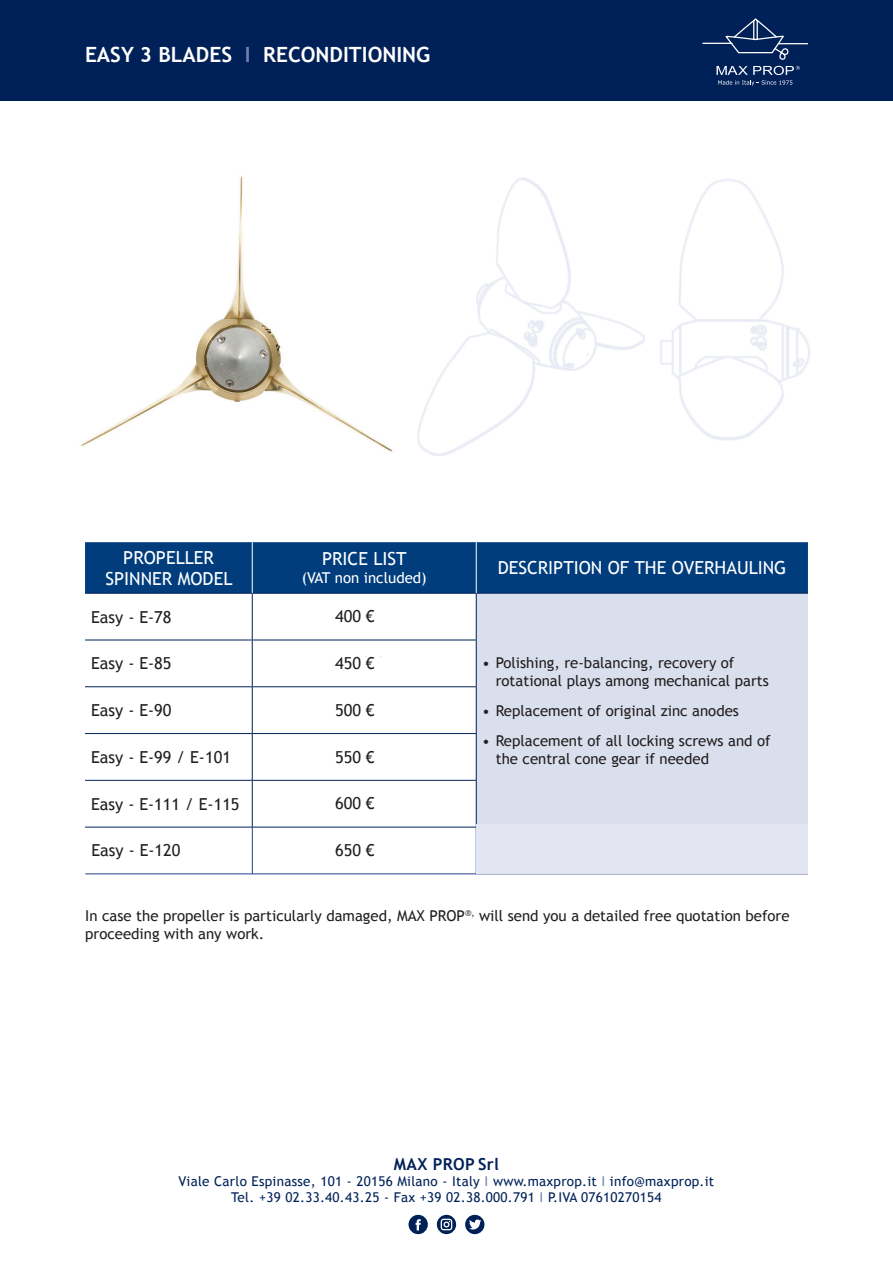
<style>
.page{position:relative;width:893px;height:1263px;background:#fff}
.page>*{position:absolute;margin:0;border:0;box-sizing:border-box;transform-origin:0 0}
.t1{font:700 21px "Trebuchet MS";color:#fff}
.t2{font:18px/21.6px "Trebuchet MS";color:#fff;text-align:center}
.t3{font:16.5px "Trebuchet MS";color:#231f20}
.t4{font:700 16.5px "Trebuchet MS";letter-spacing:.02em;color:#002158}
.t5{font:15px/18px "Trebuchet MS";color:#231f20}
.t6{font:15px "Trebuchet MS";color:#fff}
.t7{font:13.5px/16.2px "Trebuchet MS";letter-spacing:.02em;color:#002158;text-align:center}
.s1{color:#7183b1}
</style>
<div class="page">
<div style="left:0;top:0;width:893px;height:101px;background:#002158"></div>
<svg style="left:408px;top:1215px;width:20px;height:19px"></svg>
<svg style="left:465px;top:1215px;width:19px;height:19px"></svg>
<svg style="left:437px;top:1215px;width:19px;height:19px"></svg>
<svg style="left:702px;top:18px;width:106px;height:42px"></svg>
<svg style="left:716px;top:66px;width:84px;height:20px"></svg>
<img style="left:81px;top:176px;width:312px;height:276px">
<img style="left:417px;top:178px;width:228px;height:278px">
<img style="left:660px;top:179px;width:151px;height:261px">
<div style="left:85px;top:542px;width:723px;height:51px;background:#013d7d"></div>
<div style="left:476px;top:593px;width:332px;height:234px;background:#dadfed"></div>
<hr style="left:85px;top:593px;width:167px;height:1px;background:#002158">
<hr style="left:252px;top:593px;width:224px;height:1px;background:#002158">
<hr style="left:252px;top:593px;width:1px;height:47px;background:#002158">
<hr style="left:476px;top:593px;width:332px;height:1px;background:#002158">
<hr style="left:476px;top:593px;width:1px;height:47px;background:#002158">
<hr style="left:85px;top:640px;width:167px;height:1px;background:#002158">
<hr style="left:252px;top:640px;width:225px;height:1px;background:#002158">
<hr style="left:252px;top:640px;width:1px;height:46px;background:#002158">
<hr style="left:476px;top:640px;width:1px;height:46px;background:#002158">
<hr style="left:85px;top:686px;width:167px;height:1px;background:#002158">
<hr style="left:252px;top:686px;width:225px;height:1px;background:#002158">
<hr style="left:252px;top:687px;width:1px;height:46px;background:#002158">
<hr style="left:476px;top:687px;width:1px;height:46px;background:#002158">
<hr style="left:85px;top:733px;width:167px;height:1px;background:#002158">
<hr style="left:252px;top:733px;width:225px;height:1px;background:#002158">
<hr style="left:252px;top:734px;width:1px;height:46px;background:#002158">
<hr style="left:476px;top:734px;width:1px;height:46px;background:#002158">
<hr style="left:85px;top:780px;width:167px;height:1px;background:#002158">
<hr style="left:252px;top:780px;width:225px;height:1px;background:#002158">
<hr style="left:252px;top:781px;width:1px;height:46px;background:#002158">
<hr style="left:476px;top:781px;width:1px;height:46px;background:#002158">
<hr style="left:252px;top:542px;width:1px;height:51px;background:#fff">
<hr style="left:476px;top:542px;width:1px;height:51px;background:#fff">
<hr style="left:85px;top:827px;width:167px;height:1px;background:#002158">
<hr style="left:252px;top:827px;width:224px;height:1px;background:#002158">
<hr style="left:85px;top:873px;width:723px;height:1px;background:#253f8e">
<hr style="left:252px;top:827px;width:1px;height:47px;background:#253f8e">
<hr style="left:476px;top:827px;width:1px;height:47px;background:#253f8e">
<div style="left:477px;top:824px;width:331px;height:49px;background:#e3e6f2"></div>
<p class="t1" style="left:85px;top:42px;width:347px">EASY 3 BLADES <span class="s1">I</span> RECONDITIONING</p>
<p class="t2" style="left:106px;top:547px;width:128px">PROPELLER<br>SPINNER MODEL</p>
<p class="t2" style="left:322px;top:548px;width:86px">PRICE LIST</p>
<p class="t6" style="left:302px;top:569px;width:126px">(VAT non included)</p>
<p class="t3" style="left:335px;top:607px;width:41px">400 €</p>
<p class="t3" style="left:91px;top:607px;width:82px">Easy - E-78</p>
<p class="t3" style="left:344px;top:607px;width:41px">375 €</p>
<p class="t3" style="left:335px;top:653px;width:41px">450 €</p>
<p class="t3" style="left:335px;top:700px;width:41px">500 €</p>
<p class="t3" style="left:335px;top:747px;width:41px">550 €</p>
<p class="t3" style="left:335px;top:794px;width:41px">600 €</p>
<p class="t3" style="left:91px;top:654px;width:82px">Easy - E-85</p>
<p class="t3" style="left:344px;top:654px;width:41px">4 0 €</p>
<p class="t3" style="left:91px;top:701px;width:82px">Easy - E-90</p>
<p class="t3" style="left:344px;top:701px;width:41px">425 €</p>
<p class="t3" style="left:91px;top:747px;width:141px">Easy - E-99 / E-101</p>
<p class="t3" style="left:344px;top:747px;width:41px">450 €</p>
<p class="t3" style="left:91px;top:794px;width:150px">Easy - E-111 / E-115</p>
<p class="t3" style="left:344px;top:794px;width:41px">475 €</p>
<p class="t3" style="left:91px;top:840px;width:91px">Easy - E-120</p>
<p class="t3" style="left:335px;top:840px;width:41px">650 €</p>
<p class="t2" style="left:498px;top:557px;width:290px">DESCRIPTION OF THE OVERHAULING</p>
<p class="t5" style="left:496px;top:654px;width:275px;text-indent:-14px">• Polishing, re-balancing, recovery of rotational plays among mechanical parts</p>
<p class="t5" style="left:482px;top:702px;width:258px">• Replacement of original zinc anodes</p>
<p class="t5" style="left:496px;top:732px;width:277px;text-indent:-14px">• Replacement of all locking screws and of the central cone gear if needed</p>
<p class="t5" style="left:85px;top:907px;width:706px">In case the propeller is particularly damaged, MAX PROP<sup>®,</sup> will send you a detailed free quotation before proceeding with any work.</p>
<p class="t4" style="left:394px;top:1154px;width:107px">MAX PROP Srl</p>
<p class="t7" style="left:179px;top:1173px;width:537px">Viale Carlo Espinasse, 101 - 20156 Milano - Italy <span class="s1">I</span> www.maxprop.it <span class="s1">I</span> info@maxprop.it<br>Tel. +39 02.33.40.43.25 - Fax +39 02.38.000.791 <span class="s1">I</span> P.IVA 07610270154</p>
</div>
